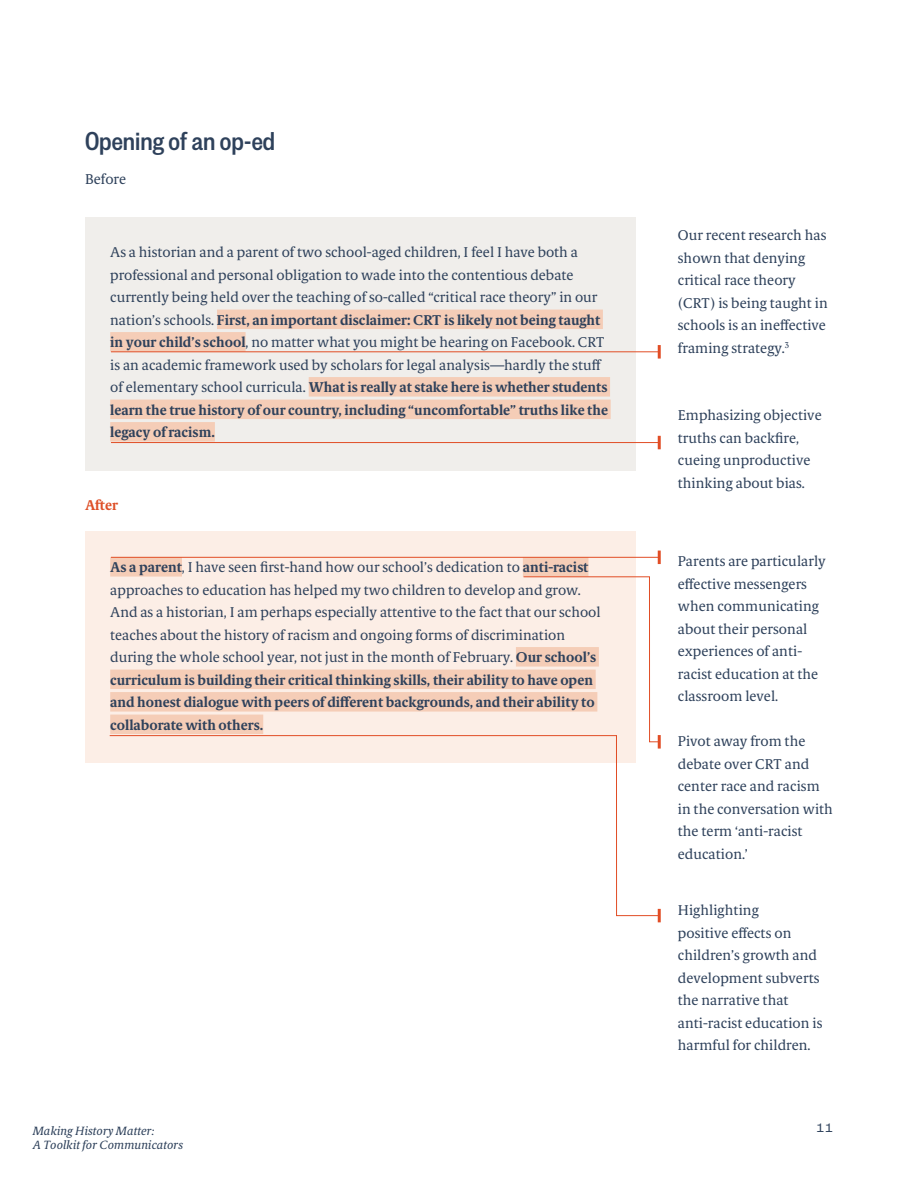
<style>
.page{position:relative;width:918px;height:1188px;background:#fff}
.page>*{position:absolute;margin:0;border:0;box-sizing:border-box;transform-origin:0 0}
.t1{font:500 28.5px "Test Founders Grotesk Cond";color:#2e415b}
.t2{font:14.25px/22.5px "Berlingske Serif Text";color:#2e415b}
.t3{font:700 14.25px "Berlingske Serif Text";color:#de4f27}
.t4{font:13.5px "Founders Grotesk Mono";color:#2e415b}
.t5{font:italic 12px "Berlingske Serif Tx";color:#2e415b}
.s1{font-weight:700}
</style>
<div class="page">
<div style="left:85px;top:217px;width:550px;height:253px;background:#f0eeeb"></div>
<div style="left:217px;top:310px;width:386px;height:19px;background:#f5cdb7"></div>
<div style="left:110px;top:332px;width:136px;height:20px;background:#f5cdb7"></div>
<div style="left:309px;top:377px;width:301px;height:20px;background:#f5cdb7"></div>
<div style="left:110px;top:400px;width:501px;height:19px;background:#f5cdb7"></div>
<div style="left:110px;top:422px;width:105px;height:20px;background:#f5cdb7"></div>
<div style="left:85px;top:532px;width:550px;height:231px;background:#fceee6"></div>
<div style="left:110px;top:557px;width:72px;height:20px;background:#f5cdb7"></div>
<div style="left:523px;top:557px;width:65px;height:20px;background:#f5cdb7"></div>
<div style="left:516px;top:647px;width:83px;height:20px;background:#f5cdb7"></div>
<div style="left:110px;top:670px;width:486px;height:19px;background:#f5cdb7"></div>
<div style="left:110px;top:692px;width:487px;height:20px;background:#f5cdb7"></div>
<div style="left:110px;top:715px;width:153px;height:19px;background:#f5cdb7"></div>
<hr style="left:111px;top:351px;width:548px;height:1px;background:#e14d25">
<hr style="left:658px;top:345px;width:3px;height:14px;background:#e14d25">
<hr style="left:111px;top:442px;width:548px;height:1px;background:#e14d25">
<svg style="left:658px;top:436px;width:3px;height:13px"></svg>
<hr style="left:111px;top:557px;width:548px;height:1px;background:#e14d25">
<svg style="left:658px;top:551px;width:3px;height:13px"></svg>
<svg style="left:523px;top:576px;width:128px;height:159px"></svg>
<hr style="left:658px;top:735px;width:3px;height:14px;background:#e14d25">
<svg style="left:109px;top:735px;width:551px;height:181px"></svg>
<svg style="left:658px;top:909px;width:3px;height:13px"></svg>
<h1 class="t1" style="left:85px;top:124px;width:192px">Opening of an op-ed</h1>
<p class="t2" style="left:85px;top:168px;width:43px">Before</p>
<p class="t2" style="left:110px;top:241px;width:499px">As a historian and a parent of two school-aged children, I feel I have both a professional and personal obligation to wade into the contentious debate currently being held over the teaching of so-called “critical race theory” in our nation’s schools. <span class="s1">First, an important disclaimer: CRT is likely not being taught in your child’s school</span>, no matter what you might be hearing on Facebook. CRT is an academic framework used by scholars for legal analysis—hardly the stuff of elementary school curricula. <span class="s1">What is really at stake here is whether students learn the true history of our country, including “uncomfortable” truths like the legacy of racism.</span></p>
<p class="t3" style="left:85px;top:495px;width:35px">After</p>
<p class="t2" style="left:110px;top:556px;width:492px"><span class="s1">As a parent</span>, I have seen first-hand how our school’s dedication to <span class="s1">anti-racist </span>approaches to education has helped my two children to develop and grow.<br>And as a historian, I am perhaps especially attentive to the fact that our school teaches about the history of racism and ongoing forms of discrimination during the whole school year, not just in the month of February. <span class="s1">Our school’s curriculum is building their critical thinking skills, their ability to have open and honest dialogue with peers of different backgrounds, and their ability to collaborate with others.</span></p>
<p class="t2" style="left:678px;top:224px;width:151px">Our recent research has shown that denying critical race theory (CRT) is being taught in schools is an ineffective framing strategy.<sup>3</sup></p>
<p class="t2" style="left:678px;top:404px;width:145px">Emphasizing objective truths can backfire, cueing unproductive thinking about bias.</p>
<p class="t2" style="left:678px;top:550px;width:150px">Parents are particularly effective messengers when communicating about their personal experiences of anti&shy;racist education at the classroom level.</p>
<p class="t2" style="left:678px;top:730px;width:157px">Pivot away from the debate over CRT and center race and racism in the conversation with the term ‘anti-racist education.’</p>
<p class="t2" style="left:678px;top:899px;width:146px">Highlighting<br>positive effects on children’s growth and development subverts the narrative that anti-racist education is harmful for children.</p>
<p class="t5" style="left:33px;top:1122px;width:123px">Making History Matter:</p>
<p class="t4" style="left:816px;top:1120px;width:18px">11</p>
<p class="t5" style="left:33px;top:1136px;width:152px">A Toolkit for Communicators</p>
</div>
